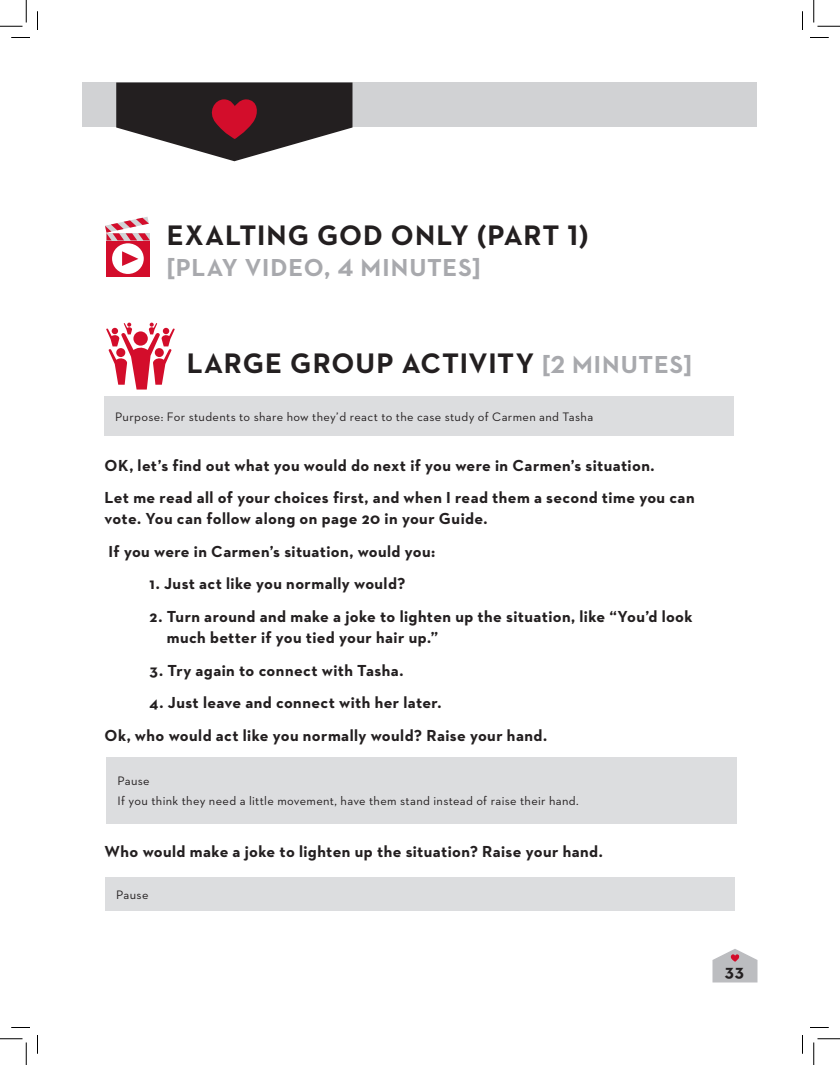
<style>
.page{position:relative;width:840px;height:1065px;background:#fff}
.page>*{position:absolute;margin:0;border:0;box-sizing:border-box;transform-origin:0 0}
.t1{font:700 28.75px "Neutraface 2 Text";letter-spacing:.03em;color:#231f20}
.t2{font:700 25px "Neutraface 2 Text";letter-spacing:.04em;color:#a8a9ad}
.t3{font:700 17.5px "Neutraface 2 Text";color:#231f20}
.t4{font:700 16.25px/32.5px "Neutraface 2 Text";letter-spacing:.025em;color:#231f20}
.t5{font:12.5px/20.6px "Neutraface 2 Text";letter-spacing:.025em;color:#231f20}
.s1{font-size:25px;color:#a8a9ad}
</style>
<div class="page">
<div style="left:82px;top:82px;width:676px;height:46px;background:#d1d2d4"></div>
<svg style="left:116px;top:82px;width:236px;height:79px"></svg>
<div style="left:107px;top:242px;width:43px;height:35px;background:#d30d2b"></div>
<div style="left:112px;top:243px;width:32px;height:31px;background:#fff;border-radius:50%"></div>
<svg style="left:122px;top:251px;width:16px;height:15px"></svg>
<svg style="left:105px;top:217px;width:45px;height:23px"></svg>
<div style="left:104px;top:396px;width:630px;height:40px;background:#dcdddf"></div>
<svg style="left:106px;top:323px;width:69px;height:67px"></svg>
<div style="left:106px;top:757px;width:630px;height:67px;background:#dcdddf"></div>
<div style="left:105px;top:877px;width:630px;height:34px;background:#dcdddf"></div>
<svg style="left:712px;top:949px;width:46px;height:33px"></svg>
<svg style="left:11px;top:37px;width:19px;height:1px"></svg>
<svg style="left:810px;top:37px;width:19px;height:1px"></svg>
<svg style="left:11px;top:1027px;width:19px;height:1px"></svg>
<svg style="left:810px;top:1027px;width:19px;height:1px"></svg>
<svg style="left:37px;top:11px;width:1px;height:19px"></svg>
<svg style="left:37px;top:1035px;width:1px;height:19px"></svg>
<svg style="left:802px;top:11px;width:1px;height:19px"></svg>
<svg style="left:802px;top:1035px;width:1px;height:19px"></svg>
<svg style="left:0;top:0;width:27px;height:27px"></svg>
<svg style="left:0;top:1039px;width:27px;height:26px"></svg>
<svg style="left:814px;top:0;width:26px;height:27px"></svg>
<svg style="left:814px;top:1039px;width:26px;height:26px"></svg>
<h1 class="t1" style="left:167px;top:217px;width:423px">EXALTING GOD ONLY (PART 1)</h1>
<h2 class="t2" style="left:167px;top:252px;width:315px">[PLAY VIDEO, 4 MINUTES]</h2>
<h1 class="t1" style="left:187px;top:345px;width:507px">LARGE GROUP ACTIVITY <span class="s1">[2 MINUTES]</span></h1>
<p class="t5" style="left:115px;top:406px;width:480px">Purpose: For students to share how they’d react to the case study of Carmen and Tasha</p>
<p class="t4" style="left:105px;top:449px;width:592px">OK, let’s find out what you would do next if you were in Carmen’s situation.<br>Let me read all of your choices first, and when I read them a second time you can</p>
<p class="t4" style="left:105px;top:502px;width:385px">vote. You can follow along on page 20 in your Guide.<br>If you were in Carmen’s situation, would you:</p>
<p class="t4" style="left:150px;top:567px;width:258px">1. Just act like you normally would?</p>
<p class="t4" style="left:167px;top:606px;width:527px;line-height:21.2px;text-indent:-17px">2. Turn around and make a joke to lighten up the situation, like “You’d look much better if you tied your hair up.”</p>
<p class="t4" style="left:150px;top:654px;width:255px">3. Try again to connect with Tasha.</p>
<p class="t4" style="left:105px;top:686px;width:444px;text-indent:45px">4. Just leave and connect with her later.<br>Ok, who would act like you normally would? Raise your hand.</p>
<p class="t5" style="left:118px;top:770px;width:463px">Pause<br>If you think they need a little movement, have them stand instead of raise their hand.</p>
<p class="t4" style="left:105px;top:835px;width:500px">Who would make a joke to lighten up the situation? Raise your hand.</p>
<p class="t5" style="left:116px;top:884px;width:34px">Pause</p>
<p class="t3" style="left:725px;top:960px;width:21px">33</p>
</div>
